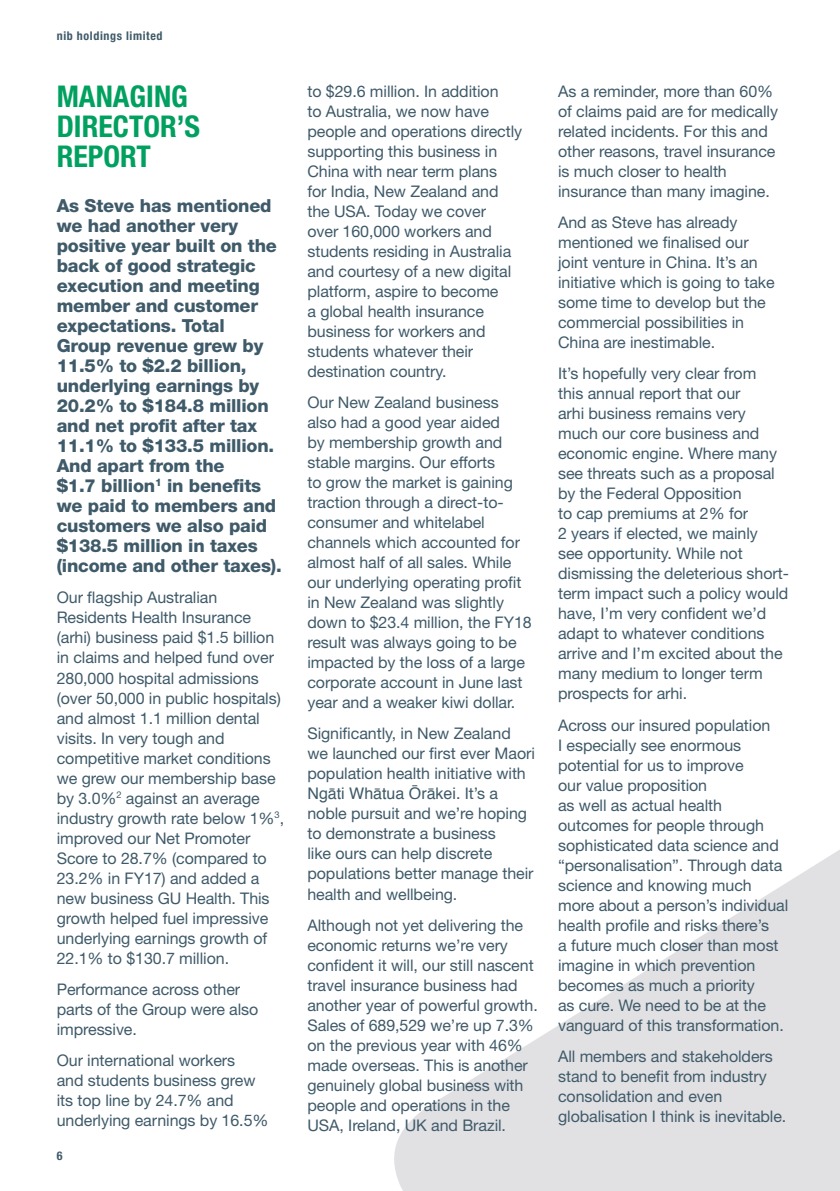
<style>
.page{position:relative;width:840px;height:1191px;background:#fff}
.page>*{position:absolute;margin:0;border:0;box-sizing:border-box;transform-origin:0 0}
.t1{font:700 condensed 30px/30px "Helvetica Neue LT Std";color:#00a05f}
.t2{font:800 18px/20px "Helvetica Neue LT Std";letter-spacing:-.01em;color:#3f5a69}
.t3{font:16px/20px "Helvetica Neue LT Std";letter-spacing:-.005em;color:#3f5a69}
.t4{font:16px "Helvetica";color:#3f5a69}
.t5{font:700 condensed 12px "Helvetica Neue LT Std";letter-spacing:.05em;color:#3f5a69}
.s1{font-family:"Helvetica Neue LT Std"}
</style>
<div class="page">
<svg style="left:394px;top:850px;width:445px;height:341px;fill:#e1e1e4"></svg>
<p class="t5" style="left:57px;top:28px;width:107px">nib holdings limited</p>
<h1 class="t1" style="left:57px;top:80px;width:145px">MANAGING<br>DIRECTOR’S<br>REPORT</h1>
<p class="t2" style="left:57px;top:195px;width:226px">As Steve has mentioned we had another very positive year built on the back of good strategic execution and meeting member and customer expectations. Total<br>Group revenue grew by<br>11.5% to $2.2 billion, underlying earnings by<br>20.2% to $184.8 million and net profit after tax<br>11.1% to $133.5 million.<br>And apart from the<br>$1.7 billion<sup>1</sup> in benefits we paid to members and customers we also paid $138.5 million in taxes (income and other taxes).</p>
<p class="t3" style="left:57px;top:587px;width:229px">Our flagship Australian<br>Residents Health Insurance (arhi) business paid $1.5 billion in claims and helped fund over<br>280,000 hospital admissions (over 50,000 in public hospitals) and almost 1.1 million dental visits. In very tough and competitive market conditions we grew our membership base by 3.0%<sup>2</sup> against an average industry growth rate below 1%<sup>3</sup>, improved our Net Promoter<br>Score to 28.7% (compared to<br>23.2% in FY17) and added a new business GU Health. This growth helped fuel impressive underlying earnings growth of<br>22.1% to $130.7 million.</p>
<p class="t3" style="left:57px;top:979px;width:203px">Performance across other parts of the Group were also impressive.</p>
<p class="t3" style="left:57px;top:1050px;width:213px">Our international workers<br>and students business grew its top line by 24.7% and underlying earnings by 16.5%</p>
<p class="t5" style="left:57px;top:1148px;width:7px">6</p>
<p class="t3" style="left:307px;top:81px;width:216px">to $29.6 million. In addition<br>to Australia, we now have people and operations directly supporting this business in<br>China with near term plans<br>for India, New Zealand and the USA. Today we cover<br>over 160,000 workers and students residing in Australia and courtesy of a new digital platform, aspire to become<br>a global health insurance business for workers and students whatever their destination country.</p>
<p class="t3" style="left:307px;top:392px;width:226px">Our New Zealand business also had a good year aided<br>by membership growth and stable margins. Our efforts<br>to grow the market is gaining traction through a direct-to&shy;consumer and whitelabel channels which accounted for almost half of all sales. While our underlying operating profit in New Zealand was slightly down to $23.4 million, the FY18 result was always going to be impacted by the loss of a large corporate account in June last year and a weaker kiwi dollar.</p>
<p class="t3" style="left:307px;top:723px;width:229px">Significantly, in New Zealand we launched our first ever Maori population health initiative with</p>
<p class="t4" style="left:307px;top:781px;width:192px">Ngāti Whātua Ōrākei<span class="s1">. It’s a</span></p>
<p class="t3" style="left:307px;top:803px;width:227px">noble pursuit and we’re hoping to demonstrate a business<br>like ours can help discrete populations better manage their health and wellbeing.</p>
<p class="t3" style="left:307px;top:915px;width:232px">Although not yet delivering the economic returns we’re very confident it will, our still nascent travel insurance business had another year of powerful growth.<br>Sales of 689,529 we’re up 7.3% on the previous year with 46% made overseas. This is another genuinely global business with people and operations in the<br>USA, Ireland, UK and Brazil.</p>
<p class="t3" style="left:557px;top:81px;width:221px">As a reminder, more than 60% of claims paid are for medically related incidents. For this and other reasons, travel insurance is much closer to health insurance than many imagine.</p>
<p class="t3" style="left:557px;top:212px;width:218px">And as Steve has already mentioned we finalised our joint venture in China. It’s an initiative which is going to take some time to develop but the commercial possibilities in<br>China are inestimable.</p>
<p class="t3" style="left:557px;top:363px;width:232px">It’s hopefully very clear from<br>this annual report that our<br>arhi business remains very much our core business and economic engine. Where many see threats such as a proposal by the Federal Opposition<br>to cap premiums at 2% for<br>2 years if elected, we mainly<br>see opportunity. While not dismissing the deleterious short&shy;term impact such a policy would have, I’m very confident we’d adapt to whatever conditions arrive and I’m excited about the many medium to longer term prospects for arhi.</p>
<p class="t3" style="left:557px;top:715px;width:231px">Across our insured population<br>I especially see enormous potential for us to improve<br>our value proposition<br>as well as actual health outcomes for people through sophisticated data science and “personalisation”. Through data science and knowing much more about a person’s individual health profile and risks there’s<br>a future much closer than most imagine in which prevention becomes as much a priority<br>as cure. We need to be at the vanguard of this transformation.</p>
<p class="t3" style="left:557px;top:1046px;width:230px">All members and stakeholders stand to benefit from industry consolidation and even globalisation I think is inevitable.</p>
</div>
